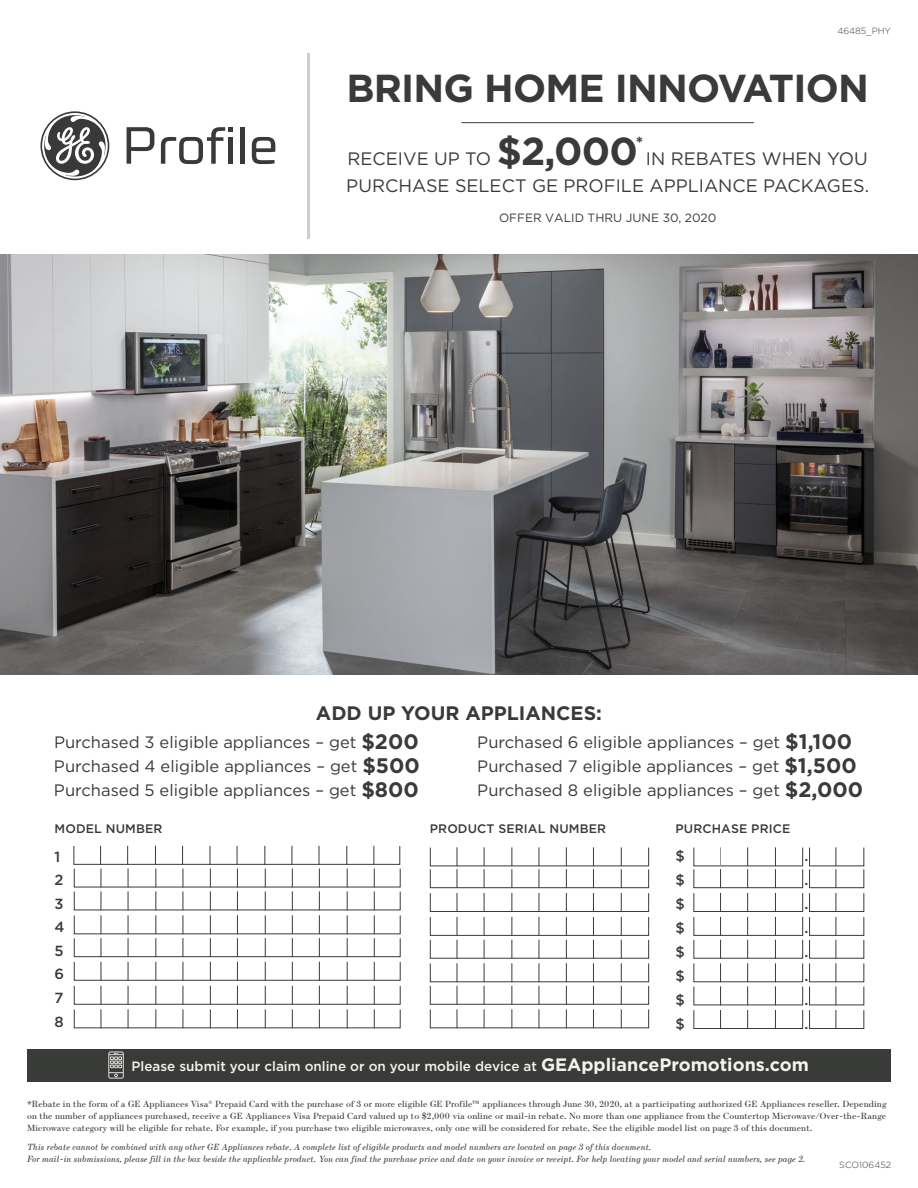
<style>
.page{position:relative;width:918px;height:1188px;background:#fff}
.page>*{position:absolute;margin:0;border:0;box-sizing:border-box;transform-origin:0 0}
.t1{font:700 39px "Gotham";letter-spacing:-.02em;color:#383b38}
.t2{font:700 19.5px "Gotham";color:#383b38}
.t3{font:18px "Gotham";color:#383b38}
.t4{font:700 17.55px "Gotham";color:#383b38}
.t5{font:16.5px/24px "Gotham";color:#383b38;text-align:justify}
.t6{font:500 14.7px/23.5px "Gotham";color:#383b38}
.t7{font:500 13.5px "Gotham";color:#f5f2f0}
.t8{font:500 12.3px "Gotham";letter-spacing:.01em;color:#383b38}
.t9{font:12px "Gotham";color:#383b38}
.t10{font:9px/12px "Escrow";letter-spacing:.02em;color:#383b38;text-align:justify}
.t11{font:italic 9px/12px "Escrow";letter-spacing:.02em;color:#383b38}
.t12{font:300 9px "Gotham";color:#383b38}
.s1{font-weight:700;font-size:39px}
.s2{font-weight:700;font-size:21px}
.s3{font-weight:700;font-size:18px}
</style>
<div class="page">
<img style="left:0;top:255px;width:918px;height:420px">
<div style="left:27px;top:1049px;width:864px;height:32px;background:#383b38"></div>
<svg style="left:108px;top:1052px;width:16px;height:27px"></svg>
<div style="left:430px;top:893px;width:219px;height:19px;border:1px solid #383b38"></div>
<div style="left:430px;top:869px;width:219px;height:19px;border:1px solid #383b38"></div>
<div style="left:430px;top:939px;width:219px;height:20px;border:1px solid #383b38"></div>
<div style="left:430px;top:986px;width:219px;height:19px;border:1px solid #383b38"></div>
<div style="left:430px;top:917px;width:219px;height:19px;border:1px solid #383b38"></div>
<svg style="left:457px;top:847px;width:1px;height:181px"></svg>
<svg style="left:566px;top:847px;width:1px;height:181px"></svg>
<svg style="left:511px;top:847px;width:1px;height:181px"></svg>
<svg style="left:621px;top:847px;width:1px;height:181px"></svg>
<svg style="left:484px;top:847px;width:1px;height:181px"></svg>
<svg style="left:593px;top:847px;width:1px;height:181px"></svg>
<svg style="left:539px;top:847px;width:1px;height:181px"></svg>
<div style="left:73px;top:846px;width:327px;height:19px;border:1px solid #383b38"></div>
<div style="left:74px;top:938px;width:327px;height:19px;border:1px solid #383b38"></div>
<div style="left:74px;top:986px;width:327px;height:19px;border:1px solid #383b38"></div>
<div style="left:74px;top:962px;width:327px;height:19px;border:1px solid #383b38"></div>
<svg style="left:100px;top:846px;width:2px;height:182px"></svg>
<svg style="left:210px;top:846px;width:1px;height:182px"></svg>
<svg style="left:155px;top:846px;width:1px;height:182px"></svg>
<svg style="left:264px;top:846px;width:2px;height:182px"></svg>
<svg style="left:346px;top:846px;width:2px;height:182px"></svg>
<svg style="left:127px;top:846px;width:2px;height:182px"></svg>
<svg style="left:237px;top:846px;width:1px;height:182px"></svg>
<svg style="left:319px;top:846px;width:1px;height:182px"></svg>
<svg style="left:182px;top:846px;width:2px;height:182px"></svg>
<svg style="left:292px;top:846px;width:1px;height:182px"></svg>
<svg style="left:373px;top:846px;width:2px;height:182px"></svg>
<div style="left:693px;top:1010px;width:110px;height:19px;border:1px solid #383b38"></div>
<div style="left:809px;top:1010px;width:55px;height:19px;border:1px solid #383b38"></div>
<div style="left:693px;top:939px;width:110px;height:20px;border:1px solid #383b38"></div>
<div style="left:809px;top:939px;width:55px;height:20px;border:1px solid #383b38"></div>
<div style="left:693px;top:917px;width:110px;height:19px;border:1px solid #383b38"></div>
<div style="left:809px;top:917px;width:55px;height:19px;border:1px solid #383b38"></div>
<div style="left:693px;top:893px;width:110px;height:19px;border:1px solid #383b38"></div>
<div style="left:809px;top:893px;width:55px;height:19px;border:1px solid #383b38"></div>
<div style="left:693px;top:869px;width:110px;height:19px;border:1px solid #383b38"></div>
<div style="left:809px;top:869px;width:55px;height:19px;border:1px solid #383b38"></div>
<svg style="left:775px;top:847px;width:1px;height:182px"></svg>
<svg style="left:747px;top:847px;width:1px;height:182px"></svg>
<svg style="left:836px;top:847px;width:1px;height:182px"></svg>
<svg style="left:720px;top:847px;width:1px;height:182px"></svg>
<hr style="left:308px;top:53px;width:2px;height:186px;background:#cdcecd">
<hr style="left:461px;top:122px;width:293px;height:1px;background:#383b38">
<svg style="left:40px;top:111px;width:69px;height:69px"></svg>
<svg style="left:127px;top:127px;width:27px;height:37px"></svg>
<div style="left:240px;top:127px;width:5px;height:37px;background:#393a37"></div>
<svg style="left:252px;top:137px;width:23px;height:27px"></svg>
<svg style="left:161px;top:127px;width:72px;height:37px"></svg>
<p class="t12" style="left:837px;top:25px;width:55px">46485_PHY</p>
<h1 class="t1" style="left:346px;top:62px;width:524px">BRING HOME INNOVATION</h1>
<h3 class="t3" style="left:347px;top:147px;width:522px">RECEIVE UP TO <span class="s1">$2,000</span> IN REBATES WHEN YOU</h3>
<h3 class="t4" style="left:636px;top:131px;width:9px">*</h3>
<h3 class="t3" style="left:346px;top:174px;width:524px">PURCHASE SELECT GE PROFILE APPLIANCE PACKAGES.</h3>
<h3 class="t9" style="left:499px;top:210px;width:219px">OFFER VALID THRU JUNE 30, 2020</h3>
<h2 class="t2" style="left:316px;top:700px;width:288px">ADD UP YOUR APPLIANCES:</h2>
<h3 class="t5" style="left:54px;top:730px;width:367px">Purchased 3 eligible appliances – get <span class="s2">$200<br></span>Purchased 4 eligible appliances – get <span class="s2">$500<br></span>Purchased 5 eligible appliances – get <span class="s2">$800</span></h3>
<h3 class="t5" style="left:477px;top:730px;width:387px;text-align:left">Purchased 6 eligible appliances – get <span class="s2">$1,100<br></span>Purchased 7 eligible appliances – get <span class="s2">$1,500<br></span>Purchased 8 eligible appliances – get <span class="s2">$2,000</span></h3>
<h3 class="t8" style="left:55px;top:821px;width:109px">MODEL NUMBER</h3>
<h3 class="t8" style="left:430px;top:821px;width:178px">PRODUCT SERIAL NUMBER</h3>
<h3 class="t6" style="left:55px;top:845px;width:12px">1<br>2<br>3<br>4<br>5<br>6<br>7<br>8</h3>
<h3 class="t8" style="left:676px;top:821px;width:116px">PURCHASE PRICE</h3>
<h3 class="t6" style="left:676px;top:844px;width:11px">$</h3>
<h3 class="t6" style="left:805px;top:844px;width:5px">.</h3>
<h3 class="t6" style="left:676px;top:868px;width:11px">$</h3>
<h3 class="t6" style="left:805px;top:868px;width:5px">.</h3>
<h3 class="t6" style="left:676px;top:892px;width:11px">$</h3>
<h3 class="t6" style="left:805px;top:892px;width:5px">.</h3>
<h3 class="t6" style="left:676px;top:916px;width:11px">$</h3>
<h3 class="t6" style="left:805px;top:916px;width:5px">.</h3>
<h3 class="t6" style="left:676px;top:940px;width:11px">$</h3>
<h3 class="t6" style="left:805px;top:940px;width:5px">.</h3>
<h3 class="t6" style="left:676px;top:964px;width:11px">$</h3>
<h3 class="t6" style="left:805px;top:964px;width:5px">.</h3>
<h3 class="t6" style="left:676px;top:988px;width:11px">$</h3>
<h3 class="t6" style="left:805px;top:988px;width:5px">.</h3>
<h3 class="t6" style="left:676px;top:1012px;width:11px">$</h3>
<h3 class="t6" style="left:805px;top:1012px;width:5px">.</h3>
<h3 class="t7" style="left:132px;top:1057px;width:679px">Please submit your claim online or on your mobile device at <span class="s3">GEAppliancePromotions.com</span></h3>
<p class="t10" style="left:27px;top:1098px;width:861px">*Rebate in the form of a GE Appliances Visa<sup>®</sup> Prepaid Card with the purchase of 3 or more eligible GE Profile™ appliances through June 30, 2020, at a participating authorized GE Appliances reseller. Depending on the number of appliances purchased, receive a GE Appliances Visa Prepaid Card valued up to $2,000 via online or mail-in rebate. No more than one appliance from the Countertop Microwave/Over-the-Range Microwave category will be eligible for rebate. For example, if you purchase two eligible microwaves, only one will be considered for rebate. See the eligible model list on page 3 of this document.</p>
<p class="t11" style="left:27px;top:1140px;width:780px">This rebate cannot be combined with any other GE Appliances rebate. A complete list of eligible products and model numbers are located on page 3 of this document.<br>For mail-in submissions, please fill in the box beside the applicable product. You can find the purchase price and date on your invoice or receipt. For help locating your model and serial numbers, see page 2.</p>
<p class="t12" style="left:839px;top:1159px;width:53px">SCO106452</p>
</div>
